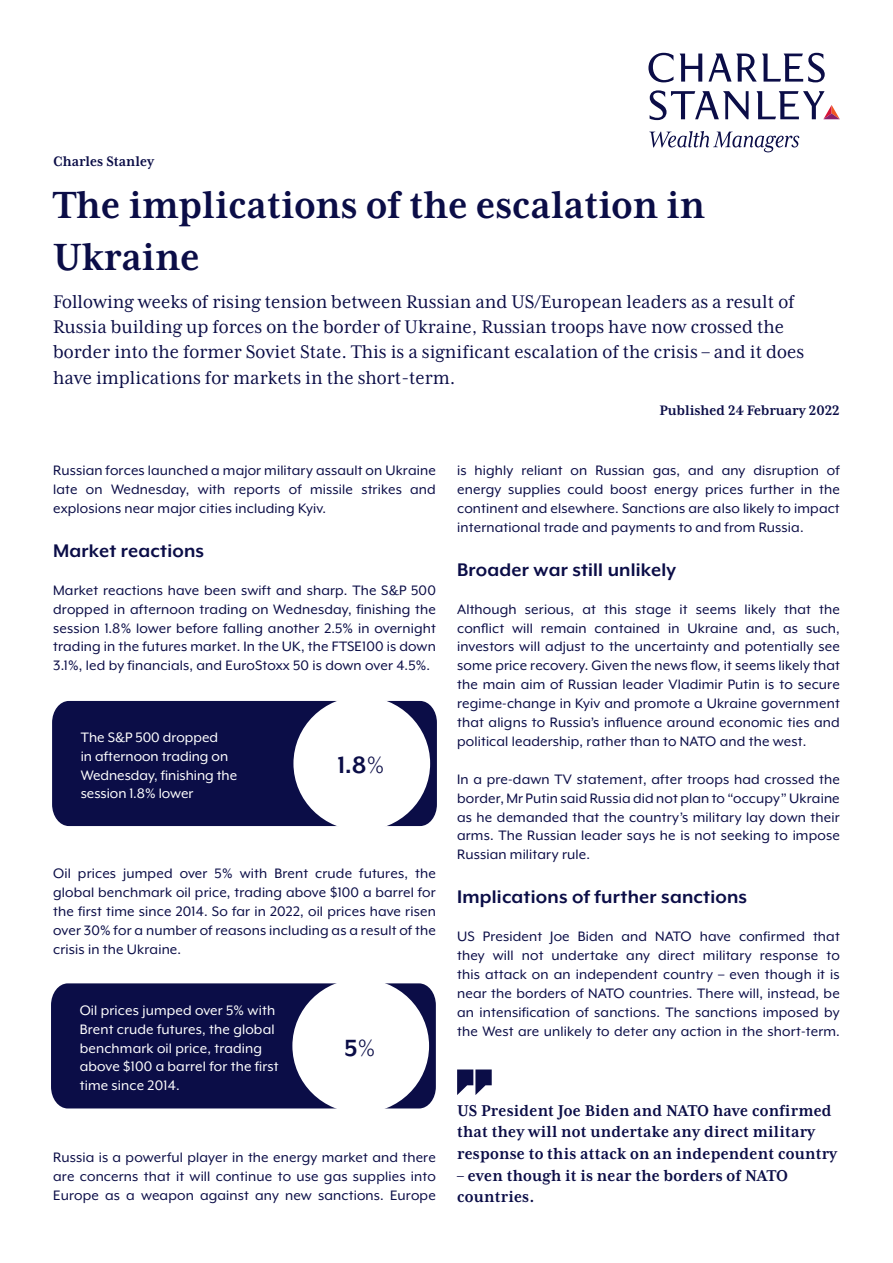
<style>
.page{position:relative;width:893px;height:1263px;background:#fff}
.page>*{position:absolute;margin:0;border:0;box-sizing:border-box;transform-origin:0 0}
.t1{font:700 43.5px/52.2px "Mrs Eaves XL Serif Nar OT";color:#0b0d47}
.t2{font:700 27px "Mr Eaves XL Mod OT";color:#0b0d47}
.t3{font:21px/25.2px "Mrs Eaves XL Serif Nar OT";color:#0b0d47}
.t4{font:700 21px "Mr Eaves XL Mod OT";letter-spacing:.01em;color:#0b0d47}
.t5{font:700 18px/21.6px "Mrs Eaves XL Serif Nar OT";letter-spacing:.01em;color:#0b0d47}
.t6{font:15.75px/18.9px "Mr Eaves XL Mod OT";letter-spacing:.01em;color:#0b0d47;text-align:justify}
.t7{font:15.75px/18.9px "Mr Eaves XL Mod OT";letter-spacing:.01em;color:#fff}
.t8{font:700 15.75px "Mrs Eaves XL Serif Nar OT";color:#0b0d47}
.s1{font-weight:400}
</style>
<div class="page">
<svg style="left:680px;top:54px;width:22px;height:28px"></svg>
<svg style="left:648px;top:53px;width:25px;height:29px"></svg>
<svg style="left:708px;top:53px;width:117px;height:29px"></svg>
<svg style="left:650px;top:90px;width:99px;height:30px"></svg>
<svg style="left:756px;top:91px;width:84px;height:28px"></svg>
<svg style="left:649px;top:131px;width:150px;height:21px"></svg>
<div style="left:51px;top:983px;width:385px;height:125px;background:#0b0d47"></div>
<div style="left:292px;top:979px;width:137px;height:134px;background:#fff;border-radius:50%"></div>
<div style="left:52px;top:701px;width:385px;height:125px;background:#0b0d47"></div>
<div style="left:293px;top:696px;width:137px;height:135px;background:#fff;border-radius:50%"></div>
<svg style="left:457px;top:1069px;width:35px;height:26px"></svg>
<p class="t8" style="left:53px;top:152px;width:102px">Charles Stanley</p>
<p class="t1" style="left:53px;top:179px;width:653px">The implications of the escalation in<br>Ukraine</p>
<p class="t3" style="left:53px;top:289px;width:753px">Following weeks of rising tension between Russian and US/European leaders as a result of Russia building up forces on the border of Ukraine, Russian troops have now crossed the border into the former Soviet State. This is a significant escalation of the crisis – and it does have implications for markets in the short-term.</p>
<p class="t8" style="left:659px;top:402px;width:182px">Published 24 February 2022</p>
<p class="t6" style="left:53px;top:461px;width:384px">Russian forces launched a major military assault on Ukraine late on Wednesday, with reports of missile strikes and explosions near major cities including Kyiv.</p>
<p class="t4" style="left:53px;top:539px;width:152px">Market reactions</p>
<p class="t6" style="left:53px;top:580px;width:384px">Market reactions have been swift and sharp. The S&amp;P 500 dropped in afternoon trading on Wednesday, finishing the session 1.8% lower before falling another 2.5% in overnight trading in the futures market. In the UK, the FTSE100 is down 3.1%, led by financials, and EuroStoxx 50 is down over 4.5%.</p>
<p class="t7" style="left:81px;top:727px;width:158px">The S&amp;P 500 dropped<br>in afternoon trading on<br>Wednesday, finishing the session 1.8% lower</p>
<p class="t2" style="left:338px;top:750px;width:48px">1.8<span class="s1">%</span></p>
<p class="t6" style="left:53px;top:864px;width:384px">Oil prices jumped over 5% with Brent crude futures, the global benchmark oil price, trading above $100 a barrel for the first time since 2014. So far in 2022, oil prices have risen over 30% for a number of reasons including as a result of the crisis in the Ukraine.</p>
<p class="t7" style="left:80px;top:1000px;width:201px">Oil prices jumped over 5% with<br>Brent crude futures, the global benchmark oil price, trading above $100 a barrel for the first time since 2014.</p>
<p class="t2" style="left:345px;top:1033px;width:32px">5<span class="s1">%</span></p>
<p class="t6" style="left:53px;top:1147px;width:384px">Russia is a powerful player in the energy market and there are concerns that it will continue to use gas supplies into Europe as a weapon against any new sanctions. Europe</p>
<p class="t6" style="left:457px;top:461px;width:384px">is highly reliant on Russian gas, and any disruption of energy supplies could boost energy prices further in the continent and elsewhere. Sanctions are also likely to impact international trade and payments to and from Russia.</p>
<p class="t4" style="left:457px;top:558px;width:220px">Broader war still unlikely</p>
<p class="t6" style="left:457px;top:599px;width:384px">Although serious, at this stage it seems likely that the conflict will remain contained in Ukraine and, as such, investors will adjust to the uncertainty and potentially see some price recovery. Given the news flow, it seems likely that the main aim of Russian leader Vladimir Putin is to secure regime-change in Kyiv and promote a Ukraine government that aligns to Russia’s influence around economic ties and political leadership, rather than to NATO and the west.</p>
<p class="t6" style="left:457px;top:769px;width:384px">In a pre-dawn TV statement, after troops had crossed the border, Mr Putin said Russia did not plan to “occupy” Ukraine as he demanded that the country’s military lay down their arms. The Russian leader says he is not seeking to impose Russian military rule.</p>
<p class="t4" style="left:457px;top:885px;width:291px">Implications of further sanctions</p>
<p class="t6" style="left:457px;top:927px;width:384px">US President Joe Biden and NATO have confirmed that they will not undertake any direct military response to this attack on an independent country – even though it is near the borders of NATO countries. There will, instead, be an intensification of sanctions. The sanctions imposed by the West are unlikely to deter any action in the short-term.</p>
<p class="t5" style="left:457px;top:1100px;width:382px">US President Joe Biden and NATO have confirmed that they will not undertake any direct military response to this attack on an independent country</p>
<p class="t5" style="left:457px;top:1164px;width:333px">– even though it is near the borders of NATO countries.</p>
</div>
